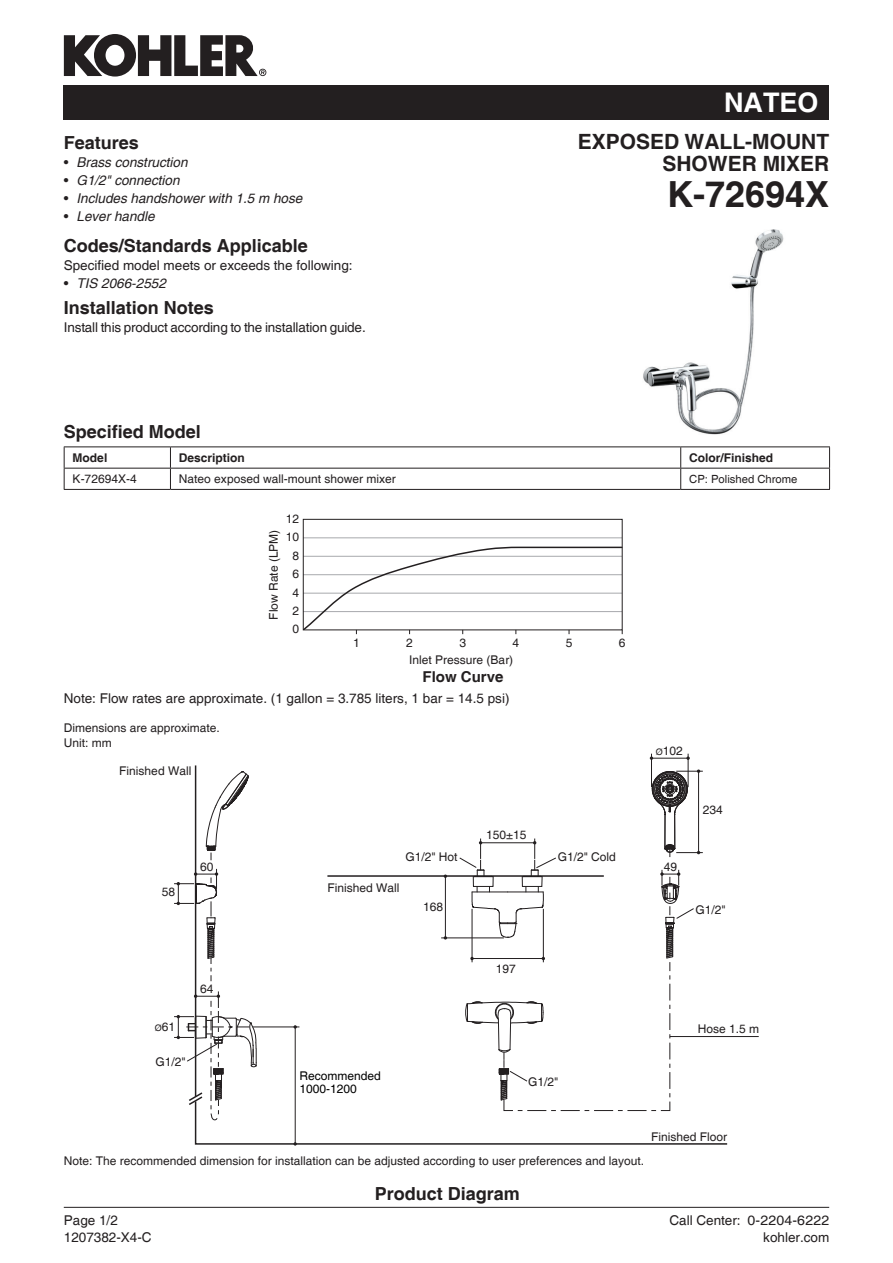
<style>
.page{position:relative;width:893px;height:1263px;background:#fff}
.page>*{position:absolute;margin:0;border:0;box-sizing:border-box;transform-origin:0 0}
.t1{font:700 36px "Helvetica";color:#231f20}
.t2{font:700 27px "Helvetica";color:#fff}
.t3{font:700 21px/22.5px "Helvetica";color:#231f20;text-align:right}
.t4{font:700 18px "Helvetica";color:#231f20}
.t5{font:700 15px "Helvetica";color:#231f20}
.t6{font:13.5px/16.5px "Helvetica";color:#231f20;text-align:right}
.t7{font:italic 13.5px "Helvetica";color:#231f20}
.t8{font:12px/18.3px "Helvetica";color:#231f20}
.t9{font:700 12px "Helvetica";color:#231f20}
.t10{font:12px/13.5px "Helvetica";color:#000}
.t11{font:11.25px "Helvetica";color:#231f20}
.s1{font-style:normal}
.s2{font-size:9px}
</style>
<div class="page">
<svg style="left:64px;top:34px;width:202px;height:43px"></svg>
<hr style="left:64px;top:1207px;width:765px;height:1px;background:#231f20">
<img style="left:643px;top:229px;width:141px;height:206px">
<div style="left:64px;top:85px;width:765px;height:34px;background:#231f20"></div>
<hr style="left:64px;top:489px;width:106px;height:1px;background:#231f20">
<hr style="left:170px;top:489px;width:511px;height:1px;background:#231f20">
<hr style="left:681px;top:489px;width:149px;height:1px;background:#231f20">
<hr style="left:64px;top:446px;width:106px;height:1px;background:#231f20">
<svg style="left:64px;top:447px;width:1px;height:42px"></svg>
<hr style="left:170px;top:446px;width:511px;height:1px;background:#231f20">
<svg style="left:170px;top:447px;width:1px;height:42px"></svg>
<hr style="left:681px;top:446px;width:149px;height:1px;background:#231f20">
<svg style="left:680px;top:447px;width:1px;height:42px"></svg>
<svg style="left:829px;top:447px;width:1px;height:42px"></svg>
<hr style="left:64px;top:468px;width:106px;height:1px;background:#231f20">
<hr style="left:170px;top:468px;width:511px;height:1px;background:#231f20">
<hr style="left:681px;top:468px;width:149px;height:1px;background:#231f20">
<hr style="left:303px;top:538px;width:319px;height:1px;background:#a8a9ad">
<div style="left:303px;top:519px;width:320px;height:111px;border:1px solid #231f20"></div>
<svg style="left:302px;top:546px;width:321px;height:88px"></svg>
<hr style="left:195px;top:765px;width:1px;height:332px;background:#231f20">
<hr style="left:688px;top:754px;width:1px;height:33px;background:#231f20">
<hr style="left:651px;top:754px;width:1px;height:33px;background:#231f20">
<hr style="left:651px;top:758px;width:37px;height:1px;background:#231f20">
<hr style="left:670px;top:1036px;width:89px;height:1px;background:#231f20">
<svg style="left:174px;top:769px;width:554px;height:376px"></svg>
<h3 class="t4" style="left:64px;top:131px;width:77px">Features</h3>
<p class="t7" style="left:64px;top:154px;width:125px"><span class="s1">•</span> Brass construction</p>
<p class="t7" style="left:64px;top:172px;width:117px"><span class="s1">•</span> G1/2" connection</p>
<p class="t7" style="left:64px;top:190px;width:240px"><span class="s1">•</span> Includes handshower with 1.5 m hose</p>
<p class="t7" style="left:64px;top:208px;width:92px"><span class="s1">•</span> Lever handle</p>
<h3 class="t4" style="left:64px;top:234px;width:246px">Codes/Standards Applicable</h3>
<p class="t6" style="left:64px;top:257px;width:290px">Specified model meets or exceeds the following:</p>
<p class="t7" style="left:64px;top:275px;width:104px"><span class="s1">•</span> TIS 2066-2552</p>
<h3 class="t4" style="left:64px;top:297px;width:152px">Installation Notes</h3>
<p class="t6" style="left:64px;top:320px;width:303px">Install this product according to the installation guide.</p>
<h3 class="t4" style="left:64px;top:421px;width:139px">Specified Model</h3>
<h2 class="t2" style="left:724px;top:86px;width:96px">NATEO</h2>
<h3 class="t3" style="left:578px;top:131px;width:253px">EXPOSED WALL-MOUNT<br>SHOWER MIXER</h3>
<h1 class="t1" style="left:667px;top:173px;width:164px">K-72694X</h1>
<p class="t9" style="left:73px;top:450px;width:36px">Model</p>
<p class="t9" style="left:179px;top:450px;width:68px">Description</p>
<p class="t9" style="left:689px;top:450px;width:86px">Color/Finished</p>
<p class="t8" style="left:73px;top:470px;width:66px">K-72694X-4</p>
<p class="t8" style="left:179px;top:470px;width:218px">Nateo exposed wall-mount shower mixer</p>
<p class="t11" style="left:689px;top:472px;width:110px">CP: Polished Chrome</p>
<p class="t8" style="left:286px;top:510px;width:15px;text-align:center">12<br>10<br>8<br>6<br>4<br>2</p>
<p class="t8" style="left:265px;top:620px;width:92px;rotate:-90deg">Flow Rate (LPM)</p>
<p class="t8" style="left:292px;top:620px;width:8px">0</p>
<p class="t8" style="left:353px;top:634px;width:8px">1</p>
<p class="t8" style="left:406px;top:634px;width:8px">2</p>
<p class="t8" style="left:459px;top:634px;width:8px">3</p>
<p class="t8" style="left:512px;top:634px;width:8px">4</p>
<p class="t8" style="left:566px;top:634px;width:8px">5</p>
<p class="t8" style="left:619px;top:634px;width:8px">6</p>
<p class="t8" style="left:409px;top:651px;width:106px">Inlet Pressure (Bar)</p>
<p class="t5" style="left:423px;top:667px;width:82px">Flow Curve</p>
<p class="t6" style="left:64px;top:690px;width:447px">Note: Flow rates are approximate. (1 gallon = 3.785 liters, 1 bar = 14.5 psi)</p>
<p class="t8" style="left:64px;top:720px;width:158px;line-height:15px">Dimensions are approximate.<br>Unit: mm</p>
<p class="t8" style="left:119px;top:762px;width:74px">Finished Wall</p>
<p class="t8" style="left:162px;top:883px;width:15px">58</p>
<p class="t8" style="left:200px;top:858px;width:15px">60</p>
<p class="t8" style="left:486px;top:825px;width:42px">150±15</p>
<p class="t8" style="left:405px;top:848px;width:54px">G1/2" Hot</p>
<p class="t8" style="left:558px;top:848px;width:60px">G1/2" Cold</p>
<p class="t8" style="left:327px;top:879px;width:74px">Finished Wall</p>
<p class="t8" style="left:656px;top:742px;width:29px"><span class="s2">Ø</span>102</p>
<p class="t8" style="left:664px;top:858px;width:15px">49</p>
<p class="t8" style="left:703px;top:801px;width:22px">234</p>
<p class="t8" style="left:423px;top:898px;width:22px">168</p>
<p class="t8" style="left:695px;top:900px;width:32px">G1/2"</p>
<p class="t8" style="left:155px;top:1017px;width:22px"><span class="s2">Ø</span>61</p>
<p class="t8" style="left:156px;top:1053px;width:32px">G1/2"</p>
<p class="t8" style="left:200px;top:980px;width:15px">64</p>
<p class="t10" style="left:299px;top:1069px;width:83px">Recommended<br>1000-1200</p>
<p class="t8" style="left:496px;top:960px;width:22px">197</p>
<p class="t8" style="left:528px;top:1072px;width:32px">G1/2"</p>
<p class="t8" style="left:698px;top:1020px;width:63px">Hose 1.5 m</p>
<p class="t8" style="left:64px;top:1152px;width:582px">Note: The recommended dimension for installation can be adjusted according to user preferences and layout.</p>
<p class="t6" style="left:64px;top:1213px;width:89px;text-align:left">Page 1/2<br>1207382-X4-C</p>
<h3 class="t4" style="left:375px;top:1182px;width:147px">Product Diagram</h3>
<p class="t8" style="left:651px;top:1127px;width:78px">Finished Floor</p>
<p class="t6" style="left:669px;top:1213px;width:161px">Call Center: 0-2204-6222 kohler.com</p>
</div>
